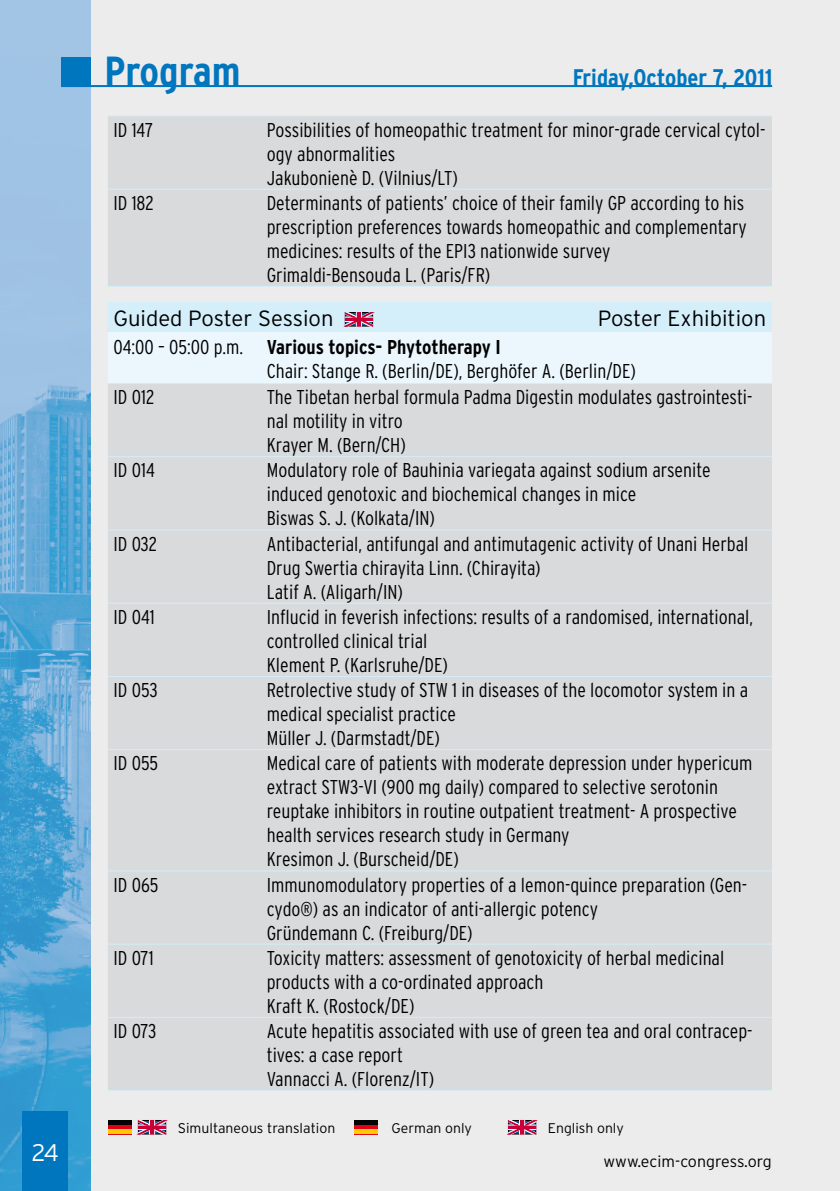
<style>
.page{position:relative;width:840px;height:1191px;background:#fff}
.page>*{position:absolute;margin:0;border:0;box-sizing:border-box;transform-origin:0 0}
.t1{font:700 condensed 42px "Interstate";color:#0076be}
.t2{font:700 condensed 24px "Interstate";color:#0076be}
.t3{font:300 24px "Interstate";color:#fff}
.t4{font:300 22px "Interstate";color:#000}
.t5{font:300 condensed 20px/24px "Interstate";color:#000}
.t6{font:300 16px "Interstate";color:#000}
.t7{font:300 14px "Interstate";color:#000}
.s1{font-weight:700}
</style>
<div class="page">
<div style="left:0;top:0;width:839px;height:1191px;background:#ececed"></div>
<div style="left:0;top:0;width:91px;height:1191px;background:#a2c4e5"></div>
<img style="left:0;top:87px;width:91px;height:1104px">
<div style="left:23px;top:1111px;width:45px;height:80px;background:#0076be"></div>
<hr style="left:839px;top:0;width:1px;height:1191px;background:#ececed">
<div style="left:61px;top:57px;width:30px;height:29px;background:#0076be"></div>
<hr style="left:61px;top:85px;width:710px;height:2px;background:#0076be">
<svg style="left:108px;top:1124px;width:23px;height:5px"></svg>
<hr style="left:108px;top:1120px;width:23px;height:4px;background:#000">
<div style="left:108px;top:1129px;width:23px;height:5px;background:#ffcb00"></div>
<svg style="left:138px;top:1120px;width:28px;height:14px"></svg>
<div style="left:138px;top:1126px;width:28px;height:2px;border:1px solid #c90038"></div>
<svg style="left:535px;top:1120px;width:1px;height:14px"></svg>
<svg style="left:508px;top:1120px;width:27px;height:14px"></svg>
<div style="left:508px;top:1126px;width:27px;height:2px;border:1px solid #c90038"></div>
<svg style="left:354px;top:1124px;width:24px;height:5px"></svg>
<hr style="left:354px;top:1120px;width:24px;height:4px;background:#000">
<div style="left:354px;top:1129px;width:24px;height:5px;background:#ffcb00"></div>
<div style="left:108px;top:116px;width:663px;height:170px;background:#d9dadb"></div>
<hr style="left:108px;top:115px;width:153px;height:1px;background:#d4eefa">
<hr style="left:261px;top:115px;width:510px;height:1px;background:#d4eefa">
<hr style="left:108px;top:189px;width:153px;height:1px;background:#d4eefa">
<hr style="left:261px;top:189px;width:510px;height:1px;background:#d4eefa">
<hr style="left:108px;top:286px;width:153px;height:1px;background:#d4eefa">
<hr style="left:261px;top:286px;width:510px;height:1px;background:#d4eefa">
<div style="left:108px;top:303px;width:663px;height:29px;background:#d4eefa"></div>
<div style="left:108px;top:332px;width:663px;height:51px;background:#ebf7fd"></div>
<div style="left:108px;top:384px;width:663px;height:72px;background:#d9dadb"></div>
<div style="left:108px;top:457px;width:663px;height:633px;background:#d9dadb"></div>
<hr style="left:108px;top:529px;width:153px;height:1px;background:#d4eefa">
<hr style="left:261px;top:529px;width:510px;height:1px;background:#d4eefa">
<hr style="left:108px;top:602px;width:153px;height:1px;background:#d4eefa">
<hr style="left:261px;top:602px;width:510px;height:1px;background:#d4eefa">
<hr style="left:108px;top:676px;width:153px;height:1px;background:#d4eefa">
<hr style="left:261px;top:676px;width:510px;height:1px;background:#d4eefa">
<hr style="left:108px;top:749px;width:153px;height:1px;background:#d4eefa">
<hr style="left:261px;top:749px;width:510px;height:1px;background:#d4eefa">
<hr style="left:108px;top:870px;width:153px;height:1px;background:#d4eefa">
<hr style="left:261px;top:870px;width:510px;height:1px;background:#d4eefa">
<hr style="left:108px;top:943px;width:153px;height:1px;background:#d4eefa">
<hr style="left:261px;top:943px;width:510px;height:1px;background:#d4eefa">
<hr style="left:108px;top:1016px;width:153px;height:1px;background:#d4eefa">
<hr style="left:261px;top:1016px;width:510px;height:1px;background:#d4eefa">
<hr style="left:108px;top:1090px;width:153px;height:1px;background:#d4eefa">
<hr style="left:261px;top:1090px;width:510px;height:1px;background:#d4eefa">
<hr style="left:108px;top:383px;width:153px;height:1px;background:#d4eefa">
<hr style="left:261px;top:383px;width:510px;height:1px;background:#d4eefa">
<hr style="left:108px;top:456px;width:153px;height:1px;background:#d4eefa">
<hr style="left:261px;top:456px;width:510px;height:1px;background:#d4eefa">
<svg style="left:372px;top:312px;width:1px;height:14px"></svg>
<svg style="left:345px;top:312px;width:27px;height:14px"></svg>
<div style="left:345px;top:318px;width:27px;height:2px;border:1px solid #c90038"></div>
<p class="t3" style="left:32px;top:1139px;width:28px">24</p>
<h1 class="t1" style="left:104px;top:48px;width:137px">Program</h1>
<p class="t2" style="left:572px;top:65px;width:201px">Friday,October 7, 2011</p>
<p class="t5" style="left:113px;top:117px;width:41px">ID 147</p>
<p class="t5" style="left:266px;top:117px;width:500px">Possibilities of homeopathic treatment for minor-grade cervical cytol&shy;ogy abnormalities<br>Jakubonienè D. (Vilnius/LT)</p>
<p class="t5" style="left:113px;top:191px;width:42px">ID 182</p>
<p class="t5" style="left:266px;top:191px;width:481px">Determinants of patients’ choice of their family GP according to his prescription preferences towards homeopathic and complementary medicines: results of the EPI3 nationwide survey Grimaldi-Bensouda L. (Paris/FR)</p>
<p class="t4" style="left:113px;top:306px;width:221px">Guided Poster Session</p>
<p class="t4" style="left:597px;top:306px;width:170px">Poster Exhibition</p>
<p class="t5" style="left:266px;top:334px;width:370px;text-indent:-153px">04:00 – 05:00 p.m. <span class="s1">Various topics- Phytotherapy I<br></span>Chair: Stange R. (Berlin/DE), Berghöfer A. (Berlin/DE)</p>
<p class="t5" style="left:113px;top:385px;width:42px">ID 012</p>
<p class="t5" style="left:266px;top:385px;width:487px">The Tibetan herbal formula Padma Digestin modulates gastrointesti&shy;nal motility in vitro<br>Krayer M. (Bern/CH)</p>
<p class="t5" style="left:113px;top:458px;width:43px">ID 014</p>
<p class="t5" style="left:266px;top:458px;width:445px">Modulatory role of Bauhinia variegata against sodium arsenite induced genotoxic and biochemical changes in mice<br>Biswas S. J. (Kolkata/IN)</p>
<p class="t5" style="left:113px;top:531px;width:45px">ID 032</p>
<p class="t5" style="left:266px;top:531px;width:483px">Antibacterial, antifungal and antimutagenic activity of Unani Herbal<br>Drug Swertia chirayita Linn. (Chirayita)<br>Latif A. (Aligarh/IN)</p>
<p class="t5" style="left:113px;top:604px;width:43px">ID 041</p>
<p class="t5" style="left:266px;top:604px;width:487px">Influcid in feverish infections: results of a randomised, international, controlled clinical trial<br>Klement P. (Karlsruhe/DE)</p>
<p class="t5" style="left:113px;top:678px;width:46px">ID 053</p>
<p class="t5" style="left:266px;top:678px;width:482px">Retrolective study of STW 1 in diseases of the locomotor system in a medical specialist practice<br>Müller J. (Darmstadt/DE)</p>
<p class="t5" style="left:113px;top:751px;width:46px">ID 055</p>
<p class="t5" style="left:266px;top:751px;width:487px">Medical care of patients with moderate depression under hypericum extract STW3-VI (900 mg daily) compared to selective serotonin reuptake inhibitors in routine outpatient treatment- A prospective health services research study in Germany<br>Kresimon J. (Burscheid/DE)</p>
<p class="t5" style="left:113px;top:872px;width:46px">ID 065</p>
<p class="t5" style="left:266px;top:872px;width:481px">Immunomodulatory properties of a lemon-quince preparation (Gen&shy;cydo®) as an indicator of anti-allergic potency<br>Gründemann C. (Freiburg/DE)</p>
<p class="t5" style="left:113px;top:945px;width:42px">ID 071</p>
<p class="t5" style="left:266px;top:945px;width:459px">Toxicity matters: assessment of genotoxicity of herbal medicinal products with a co-ordinated approach<br>Kraft K. (Rostock/DE)</p>
<p class="t5" style="left:113px;top:1019px;width:45px">ID 073</p>
<p class="t5" style="left:266px;top:1019px;width:487px">Acute hepatitis associated with use of green tea and oral contracep&shy;tives: a case report<br>Vannacci A. (Florenz/IT)</p>
<p class="t7" style="left:178px;top:1120px;width:159px">Simultaneous translation</p>
<p class="t7" style="left:391px;top:1120px;width:82px">German only</p>
<p class="t7" style="left:547px;top:1120px;width:77px">English only</p>
<p class="t6" style="left:603px;top:1152px;width:170px">www.ecim-congress.org</p>
</div>
